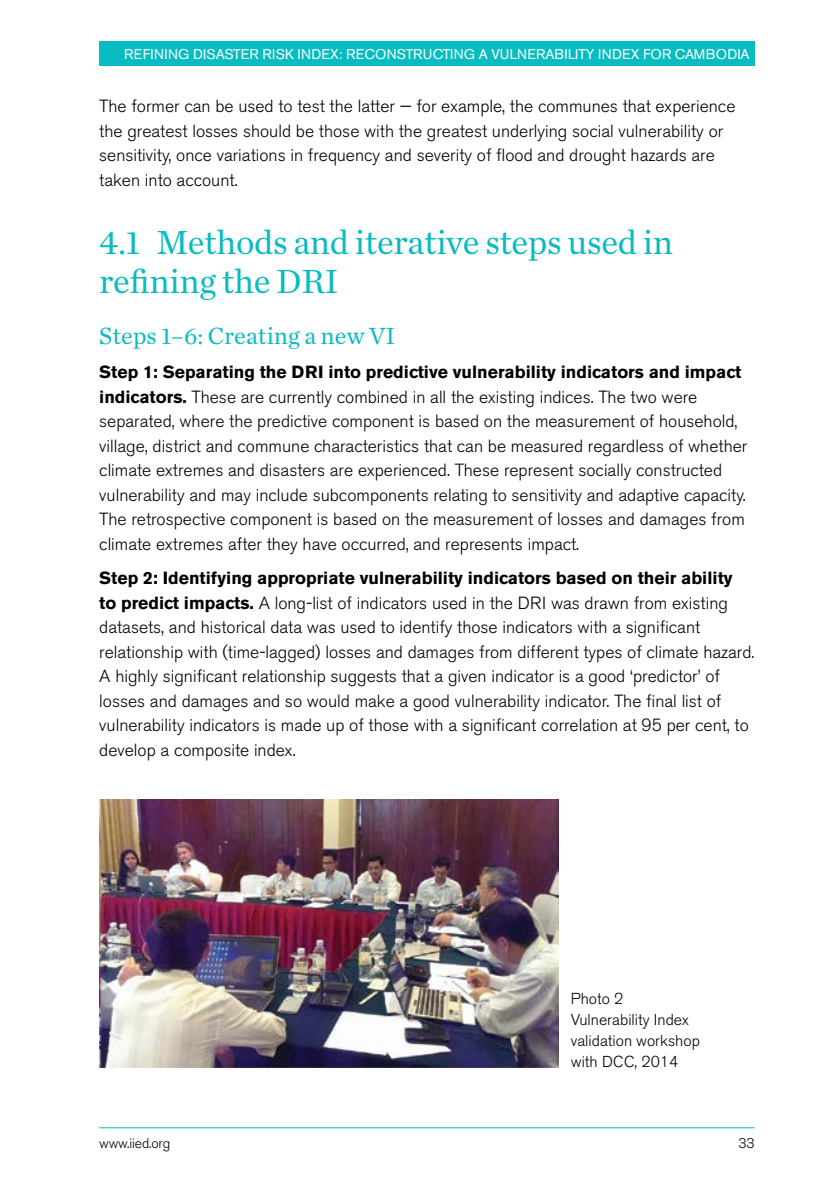
<style>
.page{position:relative;width:829px;height:1191px;background:#fff}
.page>*{position:absolute;margin:0;border:0;box-sizing:border-box;transform-origin:0 0}
.t1{font:35px/38.5px "Chronicle Text G1";letter-spacing:-.01em;color:#08bcc1}
.t2{font:24.5px "Chronicle Text G1";color:#08bcc1}
.t3{font:300 17.5px/24.5px "Akzidenz Grotesk BE";color:#000}
.t4{font:300 15.75px/21px "Akzidenz Grotesk BE";color:#000}
.t5{font:14px "Akzidenz Grotesk BE";letter-spacing:.01em;color:#fff}
.t6{font:300 14px "Akzidenz Grotesk BE";letter-spacing:-.01em;color:#000}
.s1{font-weight:700}
</style>
<div class="page">
<div style="left:99px;top:41px;width:655px;height:25px;background:#08bcc1"></div>
<hr style="left:99px;top:1127px;width:655px;height:1px;background:#08bcc1">
<img style="left:99px;top:799px;width:459px;height:268px">
<p class="t5" style="left:124px;top:46px;width:627px">REFINING DISASTER RISK INDEX: RECONSTRUCTING A VULNERABILITY INDEX FOR CAMBODIA</p>
<p class="t3" style="left:99px;top:94px;width:637px">The former can be used to test the latter — for example, the communes that experience the greatest losses should be those with the greatest underlying social vulnerability or sensitivity, once variations in frequency and severity of flood and drought hazards are taken into account.</p>
<h1 class="t1" style="left:99px;top:221px;width:575px">4.1 Methods and iterative steps used in refining the DRI</h1>
<h2 class="t2" style="left:99px;top:317px;width:297px">Steps 1–6: Creating a new VI</h2>
<p class="t3" style="left:99px;top:360px;width:649px"><span class="s1">Step 1: Separating the DRI into predictive vulnerability indicators and impact indicators.</span> These are currently combined in all the existing indices. The two were separated, where the predictive component is based on the measurement of household, village, district and commune characteristics that can be measured regardless of whether climate extremes and disasters are experienced. These represent socially constructed vulnerability and may include subcomponents relating to sensitivity and adaptive capacity.<br>The retrospective component is based on the measurement of losses and damages from climate extremes after they have occurred, and represents impact.</p>
<p class="t3" style="left:99px;top:566px;width:656px"><span class="s1">Step 2: Identifying appropriate vulnerability indicators based on their ability<br>to predict impacts.</span> A long-list of indicators used in the DRI was drawn from existing datasets, and historical data was used to identify those indicators with a significant relationship with (time-lagged) losses and damages from different types of climate hazard.<br>A highly significant relationship suggests that a given indicator is a good ‘predictor’ of losses and damages and so would make a good vulnerability indicator. The final list of vulnerability indicators is made up of those with a significant correlation at 95 per cent, to develop a composite index.</p>
<p class="t4" style="left:570px;top:988px;width:130px">Photo 2<br>Vulnerability Index validation workshop with DCC, 2014</p>
<p class="t6" style="left:99px;top:1135px;width:73px">www.iied.org</p>
<p class="t6" style="left:738px;top:1135px;width:18px">33</p>
</div>
